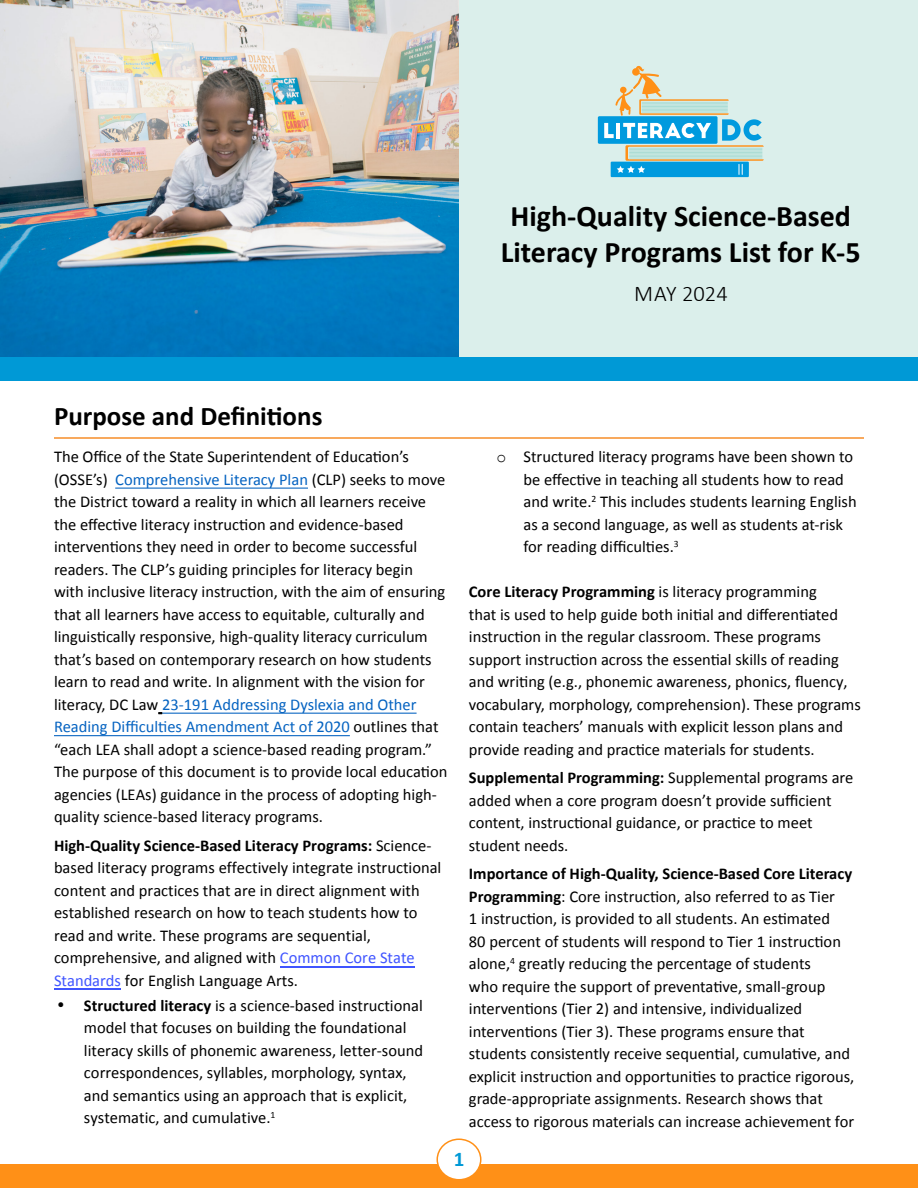
<style>
.page{position:relative;width:918px;height:1188px;background:#fff}
.page>*{position:absolute;margin:0;border:0;box-sizing:border-box;transform-origin:0 0}
.t1{font:700 30px/36px "Calibri";color:#000;text-align:center}
.t2{font:700 27px "Calibri";color:#000}
.t3{font:300 22.5px "Calibri";color:#000}
.t4{font:700 21px "Calibri";color:#0099d6}
.t5{font:16.5px/22.5px "Calibri";color:#000}
.s1{color:#0563c1}
.s2{font-weight:700}
.s3{color:#4055ff}
.s4{font-family:"Courier New"}
</style>
<div class="page">
<div style="left:0;top:1164px;width:918px;height:24px;background:#ff9017"></div>
<div style="left:437px;top:1139px;width:44px;height:41px;background:#fff;border-radius:50%"></div>
<div style="left:436px;top:1138px;width:46px;height:42px;border:2px solid #ff9017;border-radius:50%"></div>
<div style="left:373px;top:0;width:545px;height:370px;background:#dbefeb"></div>
<img style="left:0;top:0;width:459px;height:357px">
<hr style="left:54px;top:989px;width:67px;height:1px;background:#4055ff">
<hr style="left:280px;top:966px;width:135px;height:1px;background:#4055ff">
<hr style="left:54px;top:735px;width:296px;height:1px;background:#0563c1">
<hr style="left:162px;top:713px;width:255px;height:1px;background:#0563c1">
<hr style="left:115px;top:488px;width:193px;height:1px;background:#0563c1">
<div style="left:611px;top:162px;width:138px;height:15px;background:#009ade"></div>
<div style="left:598px;top:116px;width:120px;height:28px;background:#009ade;border-radius:2px"></div>
<svg style="left:604px;top:66px;width:160px;height:108px"></svg>
<div style="left:0;top:357px;width:918px;height:24px;background:#0099d6"></div>
<hr style="left:54px;top:437px;width:810px;height:2px;background:#f78d28">
<h1 class="t1" style="left:501px;top:197px;width:361px">High-Quality Science-Based<br>Literacy Programs List for K-5</h1>
<h3 class="t3" style="left:634px;top:280px;width:95px">MAY 2024</h3>
<h2 class="t2" style="left:54px;top:397px;width:270px">Purpose and Definitions</h2>
<p class="t5" style="left:54px;top:445px;width:395px">The Office of the State Superintendent of Education’s (OSSE’s) <span class="s1">Comprehensive Literacy Plan</span> (CLP) seeks to move the District toward a reality in which all learners receive the effective literacy instruction and evidence-based interventions they need in order to become successful readers. The CLP’s guiding principles for literacy begin<br>with inclusive literacy instruction, with the aim of ensuring that all learners have access to equitable, culturally and linguistically responsive, high-quality literacy curriculum that’s based on contemporary research on how students learn to read and write. In alignment with the vision for literacy, DC Law <span class="s1">23-191 Addressing Dyslexia and Other Reading Difficulties Amendment Act of 2020</span> outlines that “each LEA shall adopt a science-based reading program.” The purpose of this document is to provide local education agencies (LEAs) guidance in the process of adopting high&shy;quality science-based literacy programs.</p>
<p class="t5" style="left:54px;top:834px;width:389px"><span class="s2">High-Quality Science-Based Literacy Programs:</span> Science&shy;based literacy programs effectively integrate instructional content and practices that are in direct alignment with established research on how to teach students how to read and write. These programs are sequential, comprehensive, and aligned with <span class="s3">Common Core State Standards</span> for English Language Arts.</p>
<p class="t5" style="left:84px;top:994px;width:341px;text-indent:-27px">• <span class="s2">Structured literacy</span> is a science-based instructional model that focuses on building the foundational literacy skills of phonemic awareness, letter-sound correspondences, syllables, morphology, syntax, and semantics using an approach that is explicit, systematic, and cumulative.<sup>1</sup></p>
<p class="t5" style="left:523px;top:446px;width:335px;text-indent:-27px"><span class="s4">o</span> Structured literacy programs have been shown to be effective in teaching all students how to read and write.<sup>2</sup> This includes students learning English as a second language, as well as students at-risk for reading difficulties.<sup>3</sup></p>
<p class="t5" style="left:469px;top:581px;width:393px"><span class="s2">Core Literacy Programming</span> is literacy programming<br>that is used to help guide both initial and differentiated instruction in the regular classroom. These programs support instruction across the essential skills of reading and writing (e.g., phonemic awareness, phonics, fluency, vocabulary, morphology, comprehension). These programs contain teachers’ manuals with explicit lesson plans and provide reading and practice materials for students.</p>
<p class="t5" style="left:469px;top:767px;width:386px"><span class="s2">Supplemental Programming:</span> Supplemental programs are added when a core program doesn’t provide sufficient content, instructional guidance, or practice to meet student needs.</p>
<p class="t5" style="left:469px;top:863px;width:387px"><span class="s2">Importance of High-Quality, Science-Based Core Literacy Programming</span>: Core instruction, also referred to as Tier<br>1 instruction, is provided to all students. An estimated<br>80 percent of students will respond to Tier 1 instruction alone,<sup>4</sup> greatly reducing the percentage of students<br>who require the support of preventative, small-group interventions (Tier 2) and intensive, individualized interventions (Tier 3). These programs ensure that students consistently receive sequential, cumulative, and explicit instruction and opportunities to practice rigorous, grade-appropriate assignments. Research shows that access to rigorous materials can increase achievement for</p>
<p class="t4" style="left:454px;top:1144px;width:12px">1</p>
</div>
